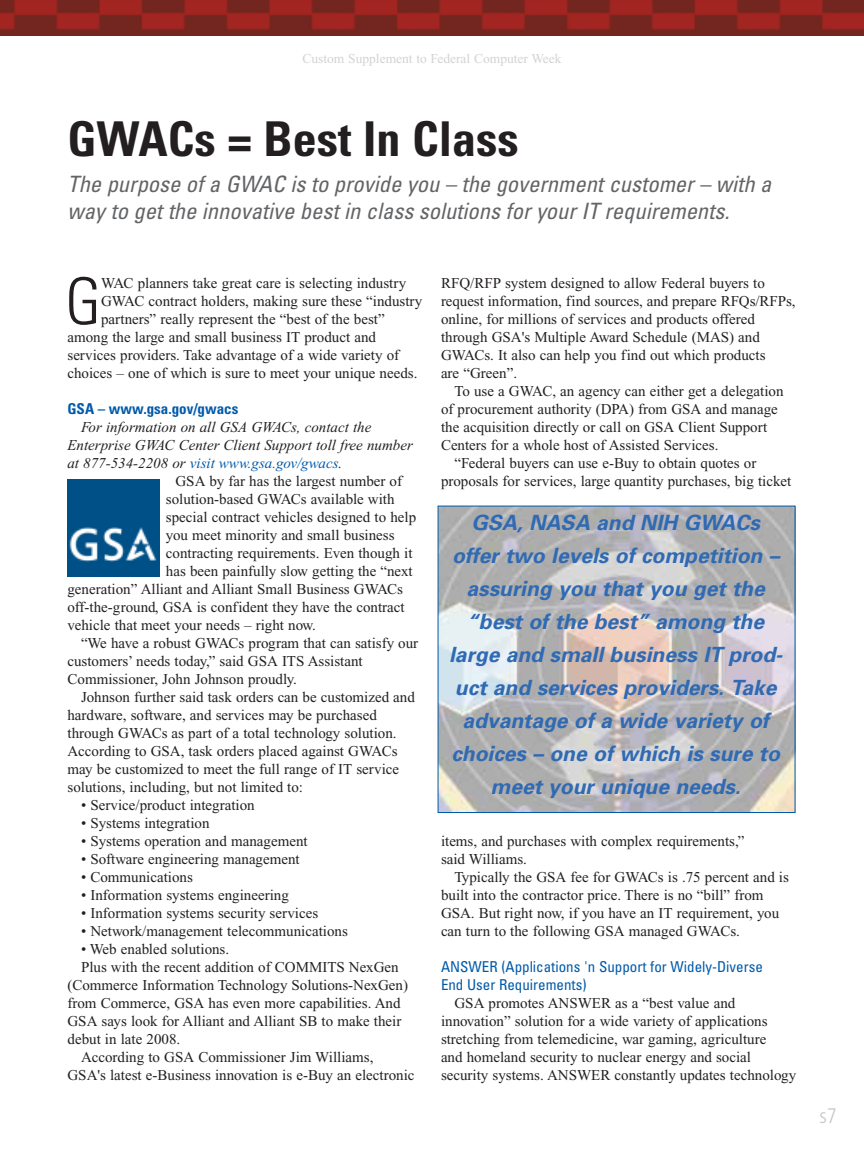
<style>
.page{position:relative;width:864px;height:1161px;background:#fff}
.page>*{position:absolute;margin:0;border:0;box-sizing:border-box;transform-origin:0 0}
.t1{font:300 condensed 64.2px "Univers";color:#231f20}
.t2{font:700 condensed 48px "Univers";color:#231f20}
.t3{font:italic condensed 22.5px/27px "Univers";color:#636466}
.t4{font:italic 700 21px/33px "Univers";color:#2f6ab3;text-align:center}
.t5{font:300 condensed 21px "Frutiger";color:#c6c8ca}
.t6{font:15px/18px "Times";color:#231f20}
.t7{font:italic 15px "Times";color:#231f20}
.t8{font:condensed 15px/18px "Univers";color:#005aaa}
.t9{font:italic 15px "Times";color:#005aaa}
.t10{font:700 condensed 15px "Univers";color:#005aaa}
.t11{font:13.5px "Times";color:#d1d3d4}
.s1{color:#231f20}
</style>
<div class="page">
<img style="left:0;top:0;width:864px;height:36px">
<img style="left:440px;top:508px;width:353px;height:303px">
<img style="left:67px;top:479px;width:93px;height:98px">
<p class="t11" style="left:302px;top:54px;width:261px">Custom Supplement to Federal Computer Week</p>
<h2 class="t2" style="left:68px;top:121px;width:453px">GWACs = Best In Class</h2>
<h3 class="t3" style="left:68px;top:172px;width:710px">The purpose of a GWAC is to provide you – the governmentcustomer– with a way to getthe innovative bestin class solutions foryourIT requirements.</h3>
<h1 class="t1" style="left:65px;top:278px;width:37px">G</h1>
<p class="t6" style="left:101px;top:275px;width:307px">WAC planners take great care is selecting industry</p>
<p class="t6" style="left:101px;top:293px;width:323px">GWAC contract holders, making sure these “industry</p>
<p class="t6" style="left:101px;top:311px;width:285px">partners” really represent the “best of the best”</p>
<p class="t6" style="left:68px;top:329px;width:310px">among the large and small business IT product and</p>
<p class="t6" style="left:68px;top:347px;width:333px">services providers. Take advantage of a wide variety of</p>
<p class="t6" style="left:68px;top:365px;width:352px">choices – one of which is sure to meet your unique needs.</p>
<p class="t10" style="left:68px;top:403px;width:172px">GSA – www.gsa.gov/gwacs</p>
<p class="t7" style="left:81px;top:422px;width:292px">For information on all GSA GWACs, contact the</p>
<p class="t7" style="left:68px;top:440px;width:347px">Enterprise GWAC Center Client Support toll free number</p>
<p class="t9" style="left:68px;top:458px;width:276px"><span class="s1">at 877-534-2208 or</span> visit www.gsa.gov/gwacs<span class="s1">.</span></p>
<p class="t6" style="left:176px;top:473px;width:228px">GSA by far has the largest number of</p>
<p class="t6" style="left:166px;top:491px;width:230px">solution-based GWACs available with</p>
<p class="t6" style="left:166px;top:509px;width:252px">special contract vehicles designed to help</p>
<p class="t6" style="left:166px;top:527px;width:230px">you meet minority and small business</p>
<p class="t6" style="left:166px;top:545px;width:248px">contracting requirements. Even though it</p>
<p class="t6" style="left:166px;top:563px;width:248px">has been painfully slow getting the “next</p>
<p class="t6" style="left:68px;top:581px;width:337px">generation” Alliant and Alliant Small Business GWACs</p>
<p class="t6" style="left:68px;top:599px;width:339px">off-the-ground, GSA is confident they have the contract</p>
<p class="t6" style="left:68px;top:617px;width:250px">vehicle that meet your needs – right now.</p>
<p class="t6" style="left:81px;top:635px;width:339px">“We have a robust GWACs program that can satisfy our</p>
<p class="t6" style="left:68px;top:653px;width:297px">customers’ needs today,” said GSA ITS Assistant</p>
<p class="t6" style="left:68px;top:671px;width:231px">Commissioner, John Johnson proudly.</p>
<p class="t6" style="left:81px;top:689px;width:335px">Johnson further said task orders can be customized and</p>
<p class="t6" style="left:68px;top:707px;width:311px">hardware, software, and services may be purchased</p>
<p class="t6" style="left:68px;top:725px;width:331px">through GWACs as part of a total technology solution.</p>
<p class="t6" style="left:68px;top:743px;width:332px">According to GSA, task orders placed against GWACs</p>
<p class="t6" style="left:68px;top:761px;width:333px">may be customized to meet the full range of IT service</p>
<p class="t6" style="left:68px;top:779px;width:237px">solutions, including, but not limited to:</p>
<p class="t6" style="left:81px;top:797px;width:175px">• Service/product integration</p>
<p class="t6" style="left:81px;top:815px;width:130px">• Systems integration</p>
<p class="t6" style="left:81px;top:833px;width:228px">• Systems operation and management</p>
<p class="t6" style="left:81px;top:851px;width:220px">• Software engineering management</p>
<p class="t6" style="left:81px;top:869px;width:113px">• Communications</p>
<p class="t6" style="left:81px;top:887px;width:209px">• Information systems engineering</p>
<p class="t6" style="left:81px;top:905px;width:239px">• Information systems security services</p>
<p class="t6" style="left:81px;top:923px;width:268px">• Network/management telecommunications</p>
<p class="t6" style="left:81px;top:941px;width:150px">• Web enabled solutions.</p>
<p class="t6" style="left:81px;top:959px;width:319px">Plus with the recent addition of COMMITS NexGen</p>
<p class="t6" style="left:68px;top:977px;width:342px">(Commerce Information Technology Solutions-NexGen)</p>
<p class="t6" style="left:68px;top:995px;width:335px">from Commerce, GSA has even more capabilities. And</p>
<p class="t6" style="left:68px;top:1013px;width:335px">GSA says look for Alliant and Alliant SB to make their</p>
<p class="t6" style="left:68px;top:1031px;width:114px">debut in late 2008.</p>
<p class="t6" style="left:81px;top:1049px;width:294px">According to GSA Commissioner Jim Williams,</p>
<p class="t6" style="left:68px;top:1067px;width:349px">GSA's latest e-Business innovation is e-Buy an electronic</p>
<p class="t6" style="left:441px;top:275px;width:356px">RFQ/RFP system designed to allow Federal buyers to request information, find sources, and prepare RFQs/RFPs, online, for millions of services and products offered through GSA's Multiple Award Schedule (MAS) and GWACs. It also can help you find out which products<br>are “Green”.</p>
<p class="t6" style="left:454px;top:383px;width:331px">To use a GWAC, an agency can either get a delegation</p>
<p class="t6" style="left:441px;top:401px;width:338px">of procurement authority (DPA) from GSA and manage</p>
<p class="t6" style="left:441px;top:419px;width:328px">the acquisition directly or call on GSA Client Support</p>
<p class="t6" style="left:441px;top:437px;width:279px">Centers for a whole host of Assisted Services.</p>
<p class="t6" style="left:454px;top:455px;width:303px">“Federal buyers can use e-Buy to obtain quotes or</p>
<p class="t6" style="left:441px;top:473px;width:352px">proposals for services, large quantity purchases, big ticket</p>
<p class="t4" style="left:449px;top:508px;width:339px">GSA, NASA and NIH GWACs offer two levels of competition – assuring you that you get the “best of the best” among the large and small business IT prod&shy;uct and services providers. Take advantage of a wide variety of choices – one of which is sure to meet your unique needs.</p>
<p class="t6" style="left:441px;top:833px;width:305px">items, and purchases with complex requirements,” said Williams.</p>
<p class="t6" style="left:441px;top:869px;width:349px;text-indent:14px">Typically the GSA fee for GWACs is .75 percent and is built into the contractor price. There is no “bill” from GSA. But right now, if you have an IT requirement, you can turn to the following GSA managed GWACs.</p>
<p class="t8" style="left:441px;top:959px;width:323px">ANSWER (Applications 'n Support for Widely-Diverse<br>End User Requirements)</p>
<p class="t6" style="left:441px;top:995px;width:357px;text-indent:14px">GSA promotes ANSWER as a “best value and innovation” solution for a wide variety of applications stretching from telemedicine, war gaming, agriculture<br>and homeland security to nuclear energy and social security systems. ANSWER constantly updates technology</p>
<h3 class="t5" style="left:820px;top:1107px;width:19px">s7</h3>
</div>
